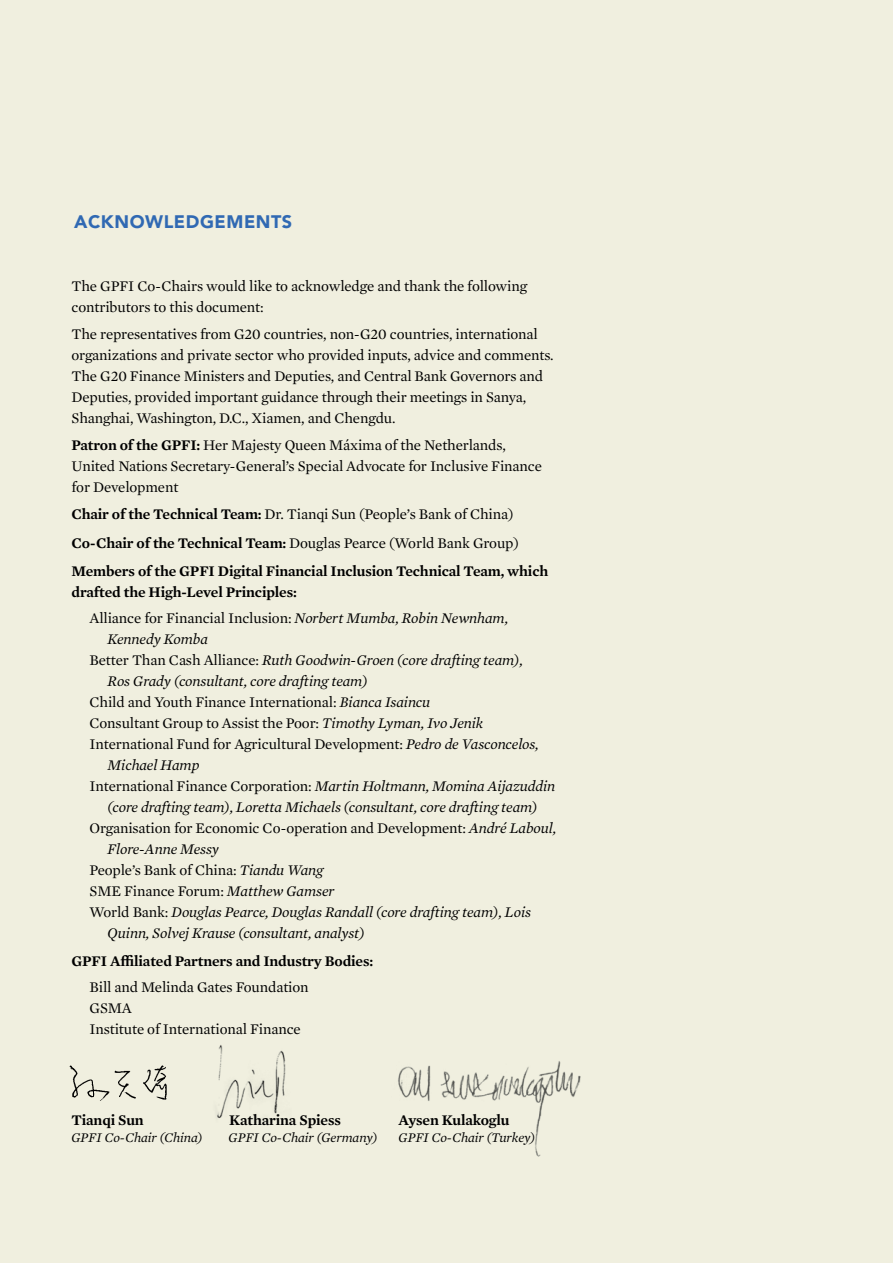
<style>
.page{position:relative;width:893px;height:1263px;background:#f0efdf}
.page>*{position:absolute;margin:0;border:0;box-sizing:border-box;transform-origin:0 0}
.t1{font:900 18px "Avenir";letter-spacing:.03em;color:#3069b3}
.t2{font:15px/21px "Mercury Text G1";letter-spacing:-.01em;color:#000}
.t3{font:600 15px/28.5px "Mercury Text G1";letter-spacing:-.01em;color:#000}
.t4{font:italic 15px "Mercury Text G1";letter-spacing:-.01em;color:#000}
.t5{font:italic 13.5px "Mercury Text G1";letter-spacing:-.01em;color:#000}
.s1{font-weight:600}
.s2{font-weight:400}
.s3{font-weight:400;font-style:italic}
.s4{font-style:normal}
.s5{font-style:italic}
</style>
<div class="page">
<img style="left:69px;top:1065px;width:98px;height:36px">
<img style="left:398px;top:1061px;width:183px;height:96px">
<img style="left:216px;top:1045px;width:70px;height:74px">
<p class="t1" style="left:74px;top:211px;width:220px">ACKNOWLEDGEMENTS</p>
<p class="t2" style="left:72px;top:275px;width:457px">The GPFI Co-Chairs would like to acknowledge and thank the following contributors to this document:</p>
<p class="t2" style="left:72px;top:323px;width:484px">The representatives from G20 countries, non-G20 countries, international organizations and private sector who provided inputs, advice and comments.<br>The G20 Finance Ministers and Deputies, and Central Bank Governors and Deputies, provided important guidance through their meetings in Sanya, Shanghai, Washington, D.C., Xiamen, and Chengdu.</p>
<p class="t2" style="left:72px;top:434px;width:472px"><span class="s1">Patron of the GPFI:</span> Her Majesty Queen Máxima of the Netherlands,<br>United Nations Secretary-General’s Special Advocate for Inclusive Finance for Development</p>
<p class="t3" style="left:72px;top:499px;width:478px">Chair of the Technical Team: <span class="s2">Dr. Tianqi Sun (People’s Bank of China)<br></span>Co-Chair of the Technical Team: <span class="s2">Douglas Pearce (World Bank Group)<br></span>Members of the GPFI Digital Financial Inclusion Technical Team, which</p>
<p class="t3" style="left:90px;top:579px;width:420px;line-height:25.5px;text-indent:-18px">drafted the High-Level Principles:<br><span class="s2">Alliance for Financial Inclusion:</span> <span class="s3">Norbert Mumba, Robin Newnham,</span></p>
<p class="t4" style="left:108px;top:628px;width:102px">Kennedy Komba</p>
<p class="t4" style="left:90px;top:649px;width:435px"><span class="s4">Better Than Cash Alliance:</span> Ruth Goodwin-Groen (core drafting team),</p>
<p class="t4" style="left:108px;top:670px;width:262px">Ros Grady (consultant, core drafting team)</p>
<p class="t2" style="left:90px;top:691px;width:342px">Child and Youth Finance International: <span class="s5">Bianca Isaincu</span></p>
<p class="t2" style="left:90px;top:712px;width:395px">Consultant Group to Assist the Poor: <span class="s5">Timothy Lyman, Ivo Jenik</span></p>
<p class="t2" style="left:90px;top:733px;width:450px">International Fund for Agricultural Development: <span class="s5">Pedro de Vasconcelos,</span></p>
<p class="t4" style="left:108px;top:754px;width:93px">Michael Hamp</p>
<p class="t2" style="left:90px;top:775px;width:467px">International Finance Corporation: <span class="s5">Martin Holtmann, Momina Aijazuddin</span></p>
<p class="t4" style="left:108px;top:796px;width:432px">(core drafting team), Loretta Michaels (consultant, core drafting team)</p>
<p class="t2" style="left:90px;top:817px;width:468px">Organisation for Economic Co-operation and Development: <span class="s5">André Laboul,</span></p>
<p class="t4" style="left:108px;top:838px;width:113px">Flore-Anne Messy</p>
<p class="t2" style="left:90px;top:859px;width:236px">People’s Bank of China: <span class="s5">Tiandu Wang</span></p>
<p class="t2" style="left:90px;top:880px;width:247px">SME Finance Forum: <span class="s5">Matthew Gamser</span></p>
<p class="t4" style="left:90px;top:901px;width:443px"><span class="s4">World Bank:</span> Douglas Pearce, Douglas Randall (core drafting team), Lois</p>
<p class="t4" style="left:108px;top:922px;width:259px">Quinn, Solvej Krause (consultant, analyst)</p>
<p class="t3" style="left:72px;top:946px;width:303px">GPFI Affiliated Partners and Industry Bodies:</p>
<p class="t2" style="left:90px;top:976px;width:221px">Bill and Melinda Gates Foundation<br>GSMA<br>Institute of International Finance</p>
<p class="t3" style="left:72px;top:1105px;width:74px">Tianqi Sun</p>
<p class="t3" style="left:229px;top:1105px;width:113px">Katharina Spiess</p>
<p class="t3" style="left:399px;top:1105px;width:113px">Aysen Kulakoglu</p>
<p class="t5" style="left:72px;top:1128px;width:133px">GPFI Co-Chair (China)</p>
<p class="t5" style="left:229px;top:1128px;width:151px">GPFI Co-Chair (Germany)</p>
<p class="t5" style="left:399px;top:1128px;width:138px">GPFI Co-Chair (Turkey)</p>
</div>
